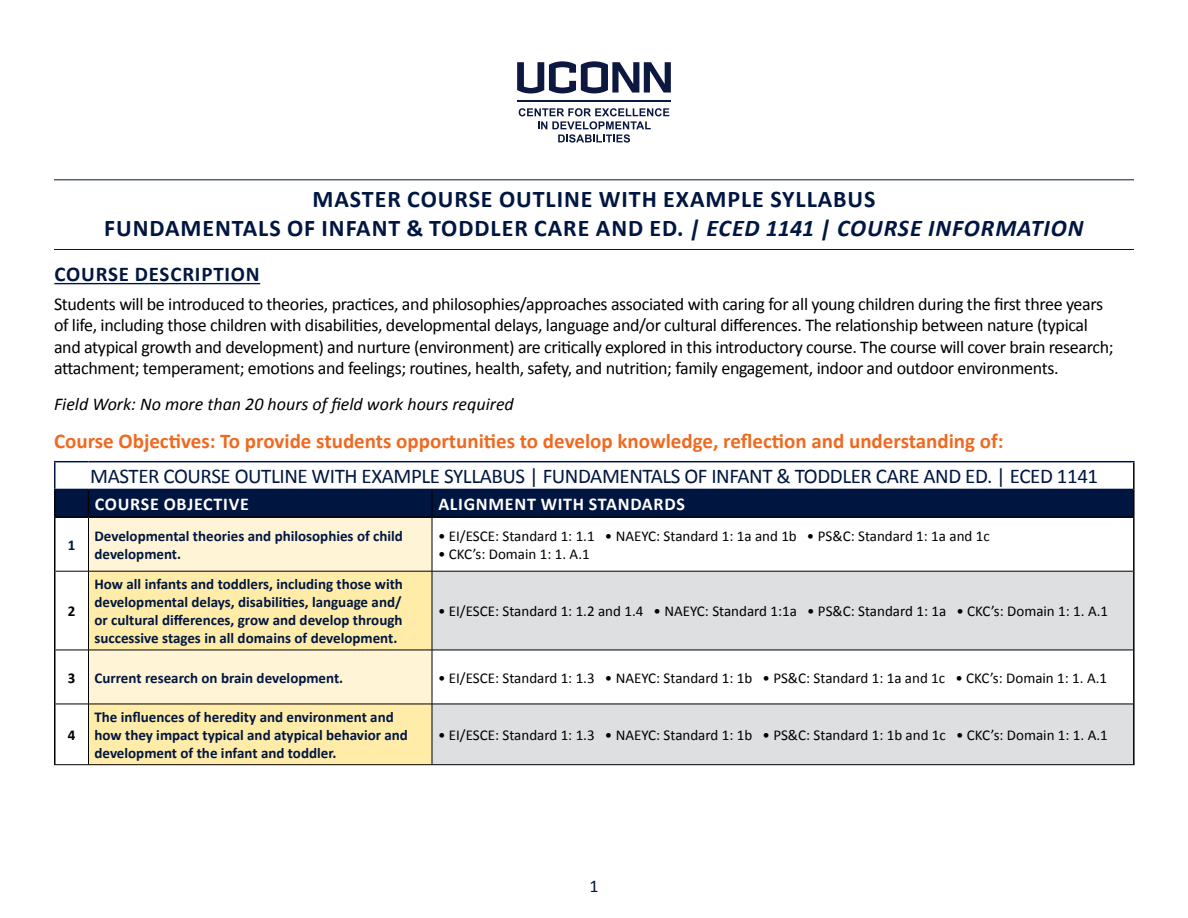
<style>
.page{position:relative;width:1188px;height:918px;background:#fff}
.page>*{position:absolute;margin:0;border:0;box-sizing:border-box;transform-origin:0 0}
.t1{font:700 24px/28.8px "Calibri";letter-spacing:.04em;color:#001641;text-align:center}
.t2{font:700 21px "Calibri";color:#ef6a21}
.t3{font:21px "Calibri";letter-spacing:-.02em;color:#001641}
.t4{font:700 21px "Calibri";letter-spacing:.04em;color:#001641}
.t5{font:18px/21.6px "Calibri";letter-spacing:-.02em;color:#000}
.t6{font:italic 18px "Calibri";color:#000}
.t7{font:700 18px "Calibri";letter-spacing:.04em;color:#fff}
.t8{font:18px "Calibri";color:#001641}
.t9{font:700 15px/18px "Calibri";color:#001641}
.t10{font:15px "Calibri";color:#000}
.t11{font:700 15px "Calibri";color:#000}
.s1{font-style:italic}
</style>
<div class="page">
<svg style="left:517px;top:61px;width:154px;height:32px"></svg>
<hr style="left:517px;top:100px;width:154px;height:2px;background:#0d1840">
<svg style="left:519px;top:108px;width:150px;height:35px"></svg>
<hr style="left:54px;top:180px;width:1080px;height:1px;background:#001641">
<hr style="left:54px;top:249px;width:1080px;height:1px;background:#001641">
<hr style="left:54px;top:283px;width:206px;height:1px;background:#001641">
<svg style="left:56px;top:462px;width:1077px;height:242px"></svg>
<div style="left:89px;top:518px;width:343px;height:53px;background:#fff5d6"></div>
<svg style="left:433px;top:518px;width:700px;height:53px"></svg>
<svg style="left:89px;top:572px;width:343px;height:192px;background:#fdecb3"></svg>
<svg style="left:433px;top:572px;width:700px;height:192px;fill:#dedfe0"></svg>
<hr style="left:432px;top:518px;width:1px;height:53px;background:#000">
<hr style="left:56px;top:571px;width:32px;height:1px;background:#000">
<hr style="left:88px;top:571px;width:344px;height:1px;background:#000">
<hr style="left:432px;top:571px;width:701px;height:1px;background:#000">
<hr style="left:432px;top:571px;width:1px;height:79px;background:#000">
<hr style="left:56px;top:650px;width:32px;height:1px;background:#000">
<hr style="left:88px;top:650px;width:344px;height:1px;background:#000">
<hr style="left:432px;top:650px;width:701px;height:1px;background:#000">
<hr style="left:432px;top:650px;width:1px;height:54px;background:#000">
<hr style="left:56px;top:704px;width:32px;height:1px;background:#000">
<hr style="left:88px;top:704px;width:344px;height:1px;background:#000">
<hr style="left:432px;top:704px;width:701px;height:1px;background:#000">
<hr style="left:432px;top:704px;width:1px;height:61px;background:#000">
<hr style="left:54px;top:764px;width:34px;height:1px;background:#000">
<hr style="left:88px;top:764px;width:344px;height:1px;background:#000">
<hr style="left:432px;top:764px;width:703px;height:1px;background:#000">
<div style="left:56px;top:490px;width:1077px;height:26px;background:#001641"></div>
<hr style="left:54px;top:516px;width:34px;height:2px;background:#000">
<hr style="left:88px;top:516px;width:344px;height:2px;background:#000">
<hr style="left:432px;top:516px;width:703px;height:2px;background:#000">
<hr style="left:54px;top:489px;width:34px;height:1px;background:#001641">
<hr style="left:88px;top:489px;width:344px;height:1px;background:#001641">
<hr style="left:432px;top:489px;width:701px;height:1px;background:#001641">
<hr style="left:88px;top:518px;width:1px;height:53px;background:#000">
<hr style="left:88px;top:571px;width:1px;height:79px;background:#000">
<hr style="left:88px;top:650px;width:1px;height:54px;background:#000">
<hr style="left:88px;top:704px;width:1px;height:61px;background:#000">
<hr style="left:54px;top:518px;width:2px;height:53px;background:#000">
<hr style="left:1133px;top:518px;width:2px;height:53px;background:#000">
<hr style="left:54px;top:571px;width:2px;height:79px;background:#000">
<hr style="left:1133px;top:571px;width:2px;height:79px;background:#000">
<hr style="left:54px;top:650px;width:2px;height:54px;background:#000">
<hr style="left:1133px;top:650px;width:2px;height:54px;background:#000">
<hr style="left:54px;top:704px;width:2px;height:61px;background:#000">
<hr style="left:1133px;top:704px;width:2px;height:61px;background:#000">
<hr style="left:54px;top:461px;width:34px;height:1px;background:#001641">
<hr style="left:54px;top:462px;width:2px;height:27px;background:#001641">
<hr style="left:88px;top:461px;width:344px;height:1px;background:#001641">
<hr style="left:432px;top:461px;width:703px;height:1px;background:#001641">
<hr style="left:1133px;top:462px;width:2px;height:27px;background:#000">
<hr style="left:54px;top:490px;width:2px;height:26px;background:#000">
<hr style="left:1133px;top:489px;width:2px;height:27px;background:#000">
<p class="t1" style="left:104px;top:184px;width:981px">MASTER COURSE OUTLINE WITH EXAMPLE SYLLABUS<br>FUNDAMENTALS OF INFANT &amp; TODDLER CARE AND ED. <span class="s1">| ECED 1141 | COURSE INFORMATION</span></p>
<p class="t4" style="left:54px;top:259px;width:207px">COURSE DESCRIPTION</p>
<p class="t5" style="left:54px;top:292px;width:1061px">Students will be introduced to theories, practices, and philosophies/approaches associated with caring for all young children during the first three years of life, including those children with disabilities, developmental delays, language and/or cultural differences. The relationship between nature (typical and atypical growth and development) and nurture (environment) are critically explored in this introductory course. The course will cover brain research; attachment; temperament; emotions and feelings; routines, health, safety, and nutrition; family engagement, indoor and outdoor environments.</p>
<p class="t6" style="left:54px;top:392px;width:461px">Field Work: No more than 20 hours of field work hours required</p>
<p class="t2" style="left:54px;top:426px;width:951px">Course Objectives: To provide students opportunities to develop knowledge, reflection and understanding of:</p>
<p class="t3" style="left:90px;top:463px;width:1010px">MASTER COURSE OUTLINE WITH EXAMPLE SYLLABUS | FUNDAMENTALS OF INFANT &amp; TODDLER CARE AND ED. | ECED 1141</p>
<p class="t7" style="left:95px;top:491px;width:155px">COURSE OBJECTIVE</p>
<p class="t7" style="left:438px;top:491px;width:248px">ALIGNMENT WITH STANDARDS</p>
<p class="t9" style="left:68px;top:535px;width:9px">1</p>
<p class="t9" style="left:94px;top:526px;width:310px">Developmental theories and philosophies of child development.</p>
<p class="t10" style="left:438px;top:527px;width:553px">• EI/ESCE: Standard 1: 1.1 • NAEYC: Standard 1: 1a and 1b • PS&amp;C: Standard 1: 1a and 1c</p>
<p class="t10" style="left:438px;top:545px;width:153px">• CKC’s: Domain 1: 1. A.1</p>
<p class="t11" style="left:68px;top:601px;width:9px">2</p>
<p class="t9" style="left:94px;top:575px;width:310px;text-align:justify">How all infants and toddlers, including those with developmental delays, disabilities, language and/ or cultural differences, grow and develop through successive stages in all domains of development.</p>
<p class="t10" style="left:438px;top:602px;width:672px">• EI/ESCE: Standard 1: 1.2 and 1.4 • NAEYC: Standard 1:1a • PS&amp;C: Standard 1: 1a • CKC’s: Domain 1: 1. A.1</p>
<p class="t11" style="left:68px;top:667px;width:9px">3</p>
<p class="t9" style="left:94px;top:668px;width:250px">Current research on brain development.</p>
<p class="t10" style="left:438px;top:668px;width:671px">• EI/ESCE: Standard 1: 1.3 • NAEYC: Standard 1: 1b • PS&amp;C: Standard 1: 1a and 1c • CKC’s: Domain 1: 1. A.1</p>
<p class="t11" style="left:68px;top:724px;width:9px">4</p>
<p class="t9" style="left:94px;top:707px;width:315px">The influences of heredity and environment and how they impact typical and atypical behavior and development of the infant and toddler.</p>
<p class="t10" style="left:438px;top:726px;width:671px">• EI/ESCE: Standard 1: 1.3 • NAEYC: Standard 1: 1b • PS&amp;C: Standard 1: 1b and 1c • CKC’s: Domain 1: 1. A.1</p>
<p class="t8" style="left:589px;top:874px;width:11px">1</p>
</div>
